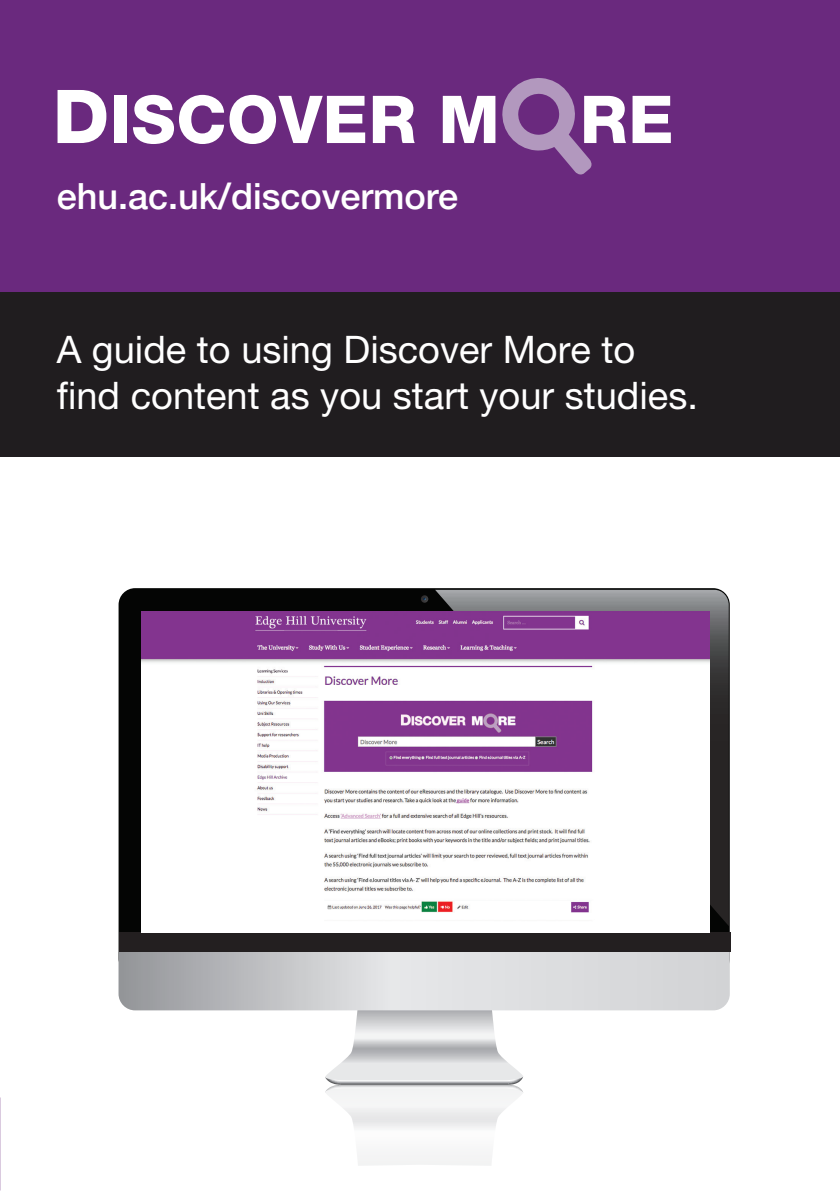
<style>
.page{position:relative;width:840px;height:1191px;background:#fff}
.page>*{position:absolute;margin:0;border:0;box-sizing:border-box;transform-origin:0 0}
.t1{font:800 66px "Helvetica Neue LT Pro";letter-spacing:.01em;color:#fff}
.t2{font:38px/45.6px "Helvetica Neue LT Pro";color:#fff}
.t3{font:500 36px "Helvetica Neue";color:#fff}
.s1{font-size:74.2px}
</style>
<div class="page">
<div style="left:0;top:0;width:839px;height:317px;background:#6a297e"></div>
<div style="left:0;top:292px;width:839px;height:165px;background:#201d1f"></div>
<svg style="left:502px;top:78px;width:89px;height:97px"></svg>
<div style="left:118px;top:588px;width:611px;height:387px;background:#040504;border-radius:17px"></div>
<svg style="left:421px;top:595px;width:7px;height:7px"></svg>
<svg style="left:118px;top:935px;width:611px;height:75px"></svg>
<div style="left:119px;top:932px;width:611px;height:19px;background:#231f20"></div>
<svg style="left:324px;top:1003px;width:200px;height:162px"></svg>
<svg style="left:435px;top:590px;width:293px;height:336px"></svg>
<img style="left:142px;top:611px;width:566px;height:321px">
<h1 class="t1" style="left:53px;top:80px;width:622px"><span class="s1">D</span>ISCOVER M RE</h1>
<p class="t3" style="left:57px;top:168px;width:402px">ehu.ac.uk/discovermore</p>
<p class="t2" style="left:57px;top:326px;width:642px">A guide to using Discover More to find content as you start your studies.</p>
</div>
